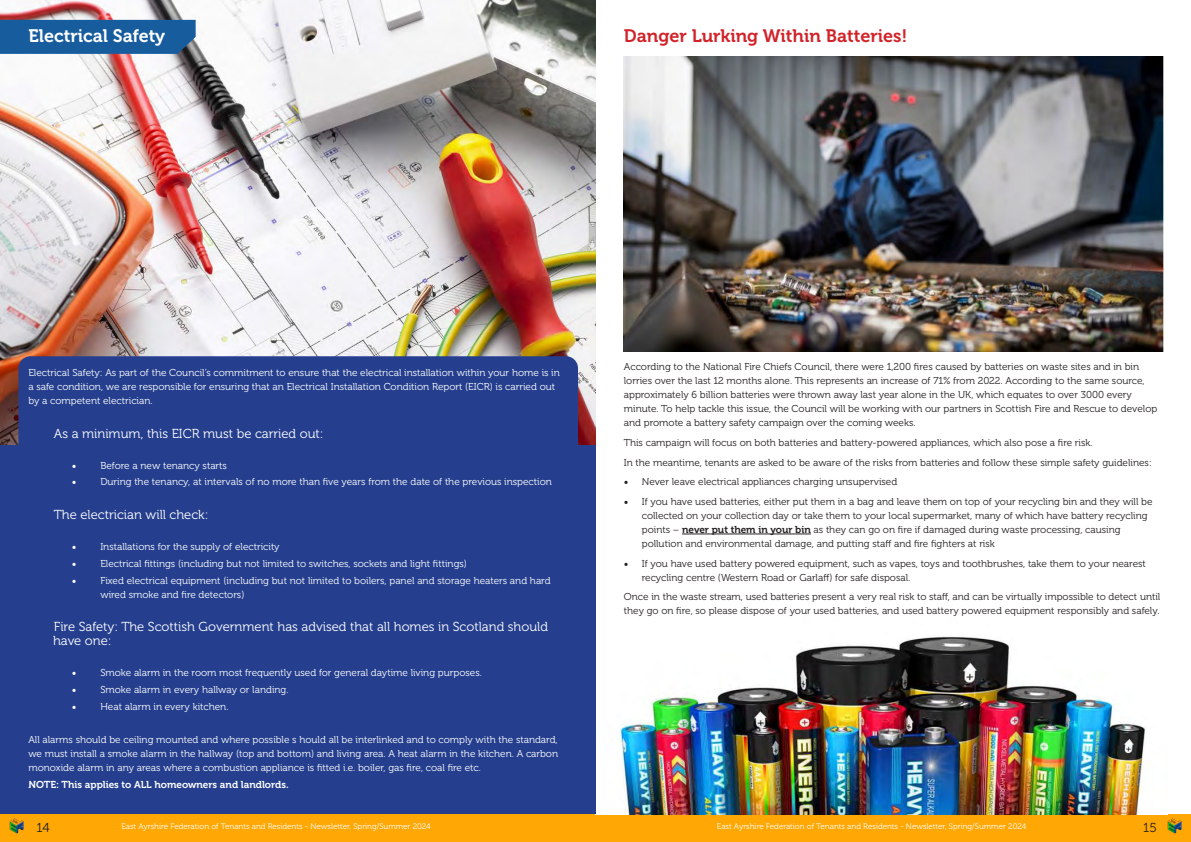
<style>
.page{position:relative;width:1191px;height:842px;background:#fff}
.page>*{position:absolute;margin:0;border:0;box-sizing:border-box;transform-origin:0 0}
.t1{font:18px "Museo 700";color:#d1232a}
.t2{font:18px "Museo 700";color:#fff}
.t3{font:13px/14px "Museo 300";color:#fff}
.t4{font:13px "Museo 300";color:#231f20}
.t5{font:10px/14px "Museo 300";color:#231f20}
.t6{font:10px/14px "Museo 300";color:#fff}
.t7{font:10px "Museo 700";color:#fff}
.t8{font:8px "Museo 300";color:#fff}
.s1{font-family:"Minion Pro";font-size:12px}
.s2{font-family:"Museo 700"}
</style>
<div class="page">
<div style="left:0;top:814px;width:1191px;height:28px;background:#ffa805"></div>
<img style="left:9px;top:818px;width:15px;height:15px">
<img style="left:1167px;top:818px;width:14px;height:15px">
<img style="left:595px;top:594px;width:551px;height:220px">
<div style="left:0;top:0;width:595px;height:814px;background:#253f8e"></div>
<img style="left:0;top:0;width:595px;height:445px">
<div style="left:0;top:20px;width:196px;height:34px;background:#175d9e"></div>
<div style="left:18px;top:356px;width:560px;height:444px;background:#253f8e;border-radius:12px"></div>
<hr style="left:682px;top:534px;width:129px;height:1px;background:#231f20">
<img style="left:624px;top:57px;width:539px;height:294px">
<p class="t2" style="left:28px;top:26px;width:138px">Electrical Safety</p>
<p class="t1" style="left:624px;top:26px;width:285px">Danger Lurking Within Batteries!</p>
<p class="t6" style="left:28px;top:366px;width:533px">Electrical Safety: As part of the Council’s commitment to ensure that the electrical installation within your home is in a safe condition, we are responsible for ensuring that an Electrical Installation Condition Report (EICR) is carried out by a competent electrician.</p>
<p class="t3" style="left:54px;top:426px;width:271px">As a minimum, this EICR must be carried out:</p>
<p class="t6" style="left:72px;top:458px;width:157px"><span class="s1">•</span> Before a new tenancy starts</p>
<p class="t6" style="left:72px;top:475px;width:481px"><span class="s1">•</span> During the tenancy, at intervals of no more than five years from the date of the previous inspection</p>
<p class="t3" style="left:54px;top:508px;width:156px">The electrician will check:</p>
<p class="t6" style="left:72px;top:540px;width:209px"><span class="s1">•</span> Installations for the supply of electricity</p>
<p class="t6" style="left:72px;top:556px;width:396px"><span class="s1">•</span> Electrical fittings (including but not limited to switches, sockets and light fittings)</p>
<p class="t6" style="left:100px;top:573px;width:452px;text-indent:-28px"><span class="s1">•</span> Fixed electrical equipment (including but not limited to boilers, panel and storage heaters and hard wired smoke and fire detectors)</p>
<p class="t3" style="left:53px;top:620px;width:496px">Fire Safety: The Scottish Government has advised that all homes in Scotland should have one:</p>
<p class="t6" style="left:72px;top:666px;width:411px"><span class="s1">•</span> Smoke alarm in the room most frequently used for general daytime living purposes.</p>
<p class="t6" style="left:72px;top:683px;width:218px"><span class="s1">•</span> Smoke alarm in every hallway or landing.</p>
<p class="t6" style="left:72px;top:699px;width:158px"><span class="s1">•</span> Heat alarm in every kitchen.</p>
<p class="t6" style="left:28px;top:733px;width:531px;text-align:justify">All alarms should be ceiling mounted and where possible s hould all be interlinked and to comply with the standard, we must install a smoke alarm in the hallway (top and bottom) and living area. A heat alarm in the kitchen. A carbon monoxide alarm in any areas where a combustion appliance is fitted i.e. boiler, gas fire, coal fire etc.</p>
<p class="t7" style="left:28px;top:779px;width:262px">NOTE: This applies to ALL homeowners and landlords.</p>
<p class="t5" style="left:624px;top:360px;width:535px">According to the National Fire Chiefs Council, there were 1,200 fires caused by batteries on waste sites and in bin lorries over the last 12 months alone. This represents an increase of 71% from 2022. According to the same source, approximately 6 billion batteries were thrown away last year alone in the UK, which equates to over 3000 every minute. To help tackle this issue, the Council will be working with our partners in Scottish Fire and Rescue to develop and promote a battery safety campaign over the coming weeks.</p>
<p class="t5" style="left:624px;top:436px;width:470px">This campaign will focus on both batteries and battery-powered appliances, which also pose a fire risk.</p>
<p class="t5" style="left:624px;top:455px;width:529px">In the meantime, tenants are asked to be aware of the risks from batteries and follow these simple safety guidelines:</p>
<p class="t5" style="left:624px;top:475px;width:275px"><span class="s1">•</span> Never leave electrical appliances charging unsupervised</p>
<p class="t5" style="left:642px;top:495px;width:512px;text-indent:-18px"><span class="s1">•</span> If you have used batteries, either put them in a bag and leave them on top of your recycling bin and they will be collected on your collection day or take them to your local supermarket, many of which have battery recycling points – <span class="s2">never put them in your bin</span> as they can go on fire if damaged during waste processing, causing pollution and environmental damage, and putting staff and fire fighters at risk</p>
<p class="t5" style="left:642px;top:556px;width:505px;text-indent:-18px"><span class="s1">•</span> If you have used battery powered equipment, such as vapes, toys and toothbrushes, take them to your nearest recycling centre (Western Road or Garlaff) for safe disposal.</p>
<p class="t5" style="left:624px;top:590px;width:538px">Once in the waste stream, used batteries present a very real risk to staff, and can be virtually impossible to detect until they go on fire, so please dispose of your used batteries, and used battery powered equipment responsibly and safely.</p>
<h2 class="t4" style="left:36px;top:820px;width:15px">14</h2>
<p class="t8" style="left:121px;top:822px;width:311px">East Ayrshire Federation of Tenants and Residents - Newsletter, Spring/Summer 2024</p>
<p class="t8" style="left:717px;top:822px;width:311px">East Ayrshire Federation of Tenants and Residents - Newsletter, Spring/Summer 2024</p>
<h2 class="t4" style="left:1143px;top:820px;width:15px">15</h2>
</div>
